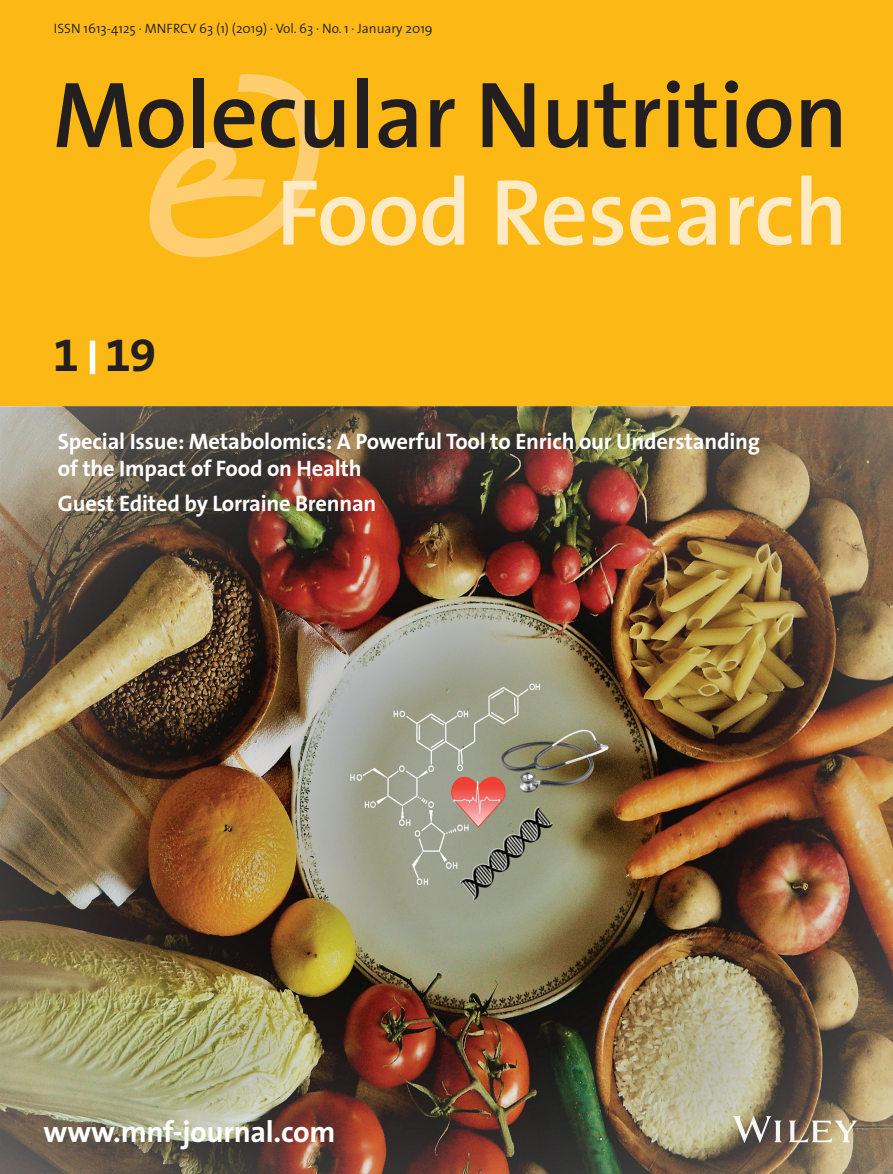
<style>
.page{position:relative;width:893px;height:1174px;background:#fff}
.page>*{position:absolute;margin:0;border:0;box-sizing:border-box;transform-origin:0 0}
.t1{font:italic 196.5px "The Sans Semi Bold Expert";color:#fece70}
.t2{font:600 94.5px "The Sans";letter-spacing:-.01em;color:#231f20}
.t3{font:600 94.5px "The Sans";letter-spacing:-.01em;color:#feeac4}
.t4{font:700 48px "The Sans B7";color:#231f20}
.t5{font:700 30px "The Sans B7";letter-spacing:-.01em;color:#fff}
.t6{font:700 22.5px/27px "The Sans B7";letter-spacing:-.01em;color:#fff}
.t7{font:300 13.5px "The Sans";color:#231f20}
</style>
<div class="page">
<div style="left:0;top:0;width:893px;height:406px;background:#fcb814"></div>
<div style="left:90px;top:341px;width:5px;height:33px;background:#fff"></div>
<img style="left:0;top:406px;width:893px;height:768px">
<img style="left:733px;top:1116px;width:131px;height:26px">
<p class="t7" style="left:54px;top:18px;width:380px">ISSN 1613-4125 · MNFRCV 63 (1) (2019) · Vol. 63 · No. 1 · January 2019</p>
<h1 class="t1" style="left:135px;top:72px;width:197px">&amp;</h1>
<h2 class="t2" style="left:53px;top:59px;width:797px">Molecular Nutrition</h2>
<h2 class="t3" style="left:276px;top:157px;width:574px">Food Research</h2>
<h3 class="t4" style="left:53px;top:333px;width:105px">1 19</h3>
<p class="t6" style="left:58px;top:429px;width:704px">Special Issue: Metabolomics: A Powerful Tool to Enrich our Understanding of the Impact of Food on Health</p>
<p class="t6" style="left:58px;top:491px;width:320px">Guest Edited by Lorraine Brennan</p>
<h3 class="t5" style="left:44px;top:1118px;width:293px">www.mnf-journal.com</h3>
</div>
